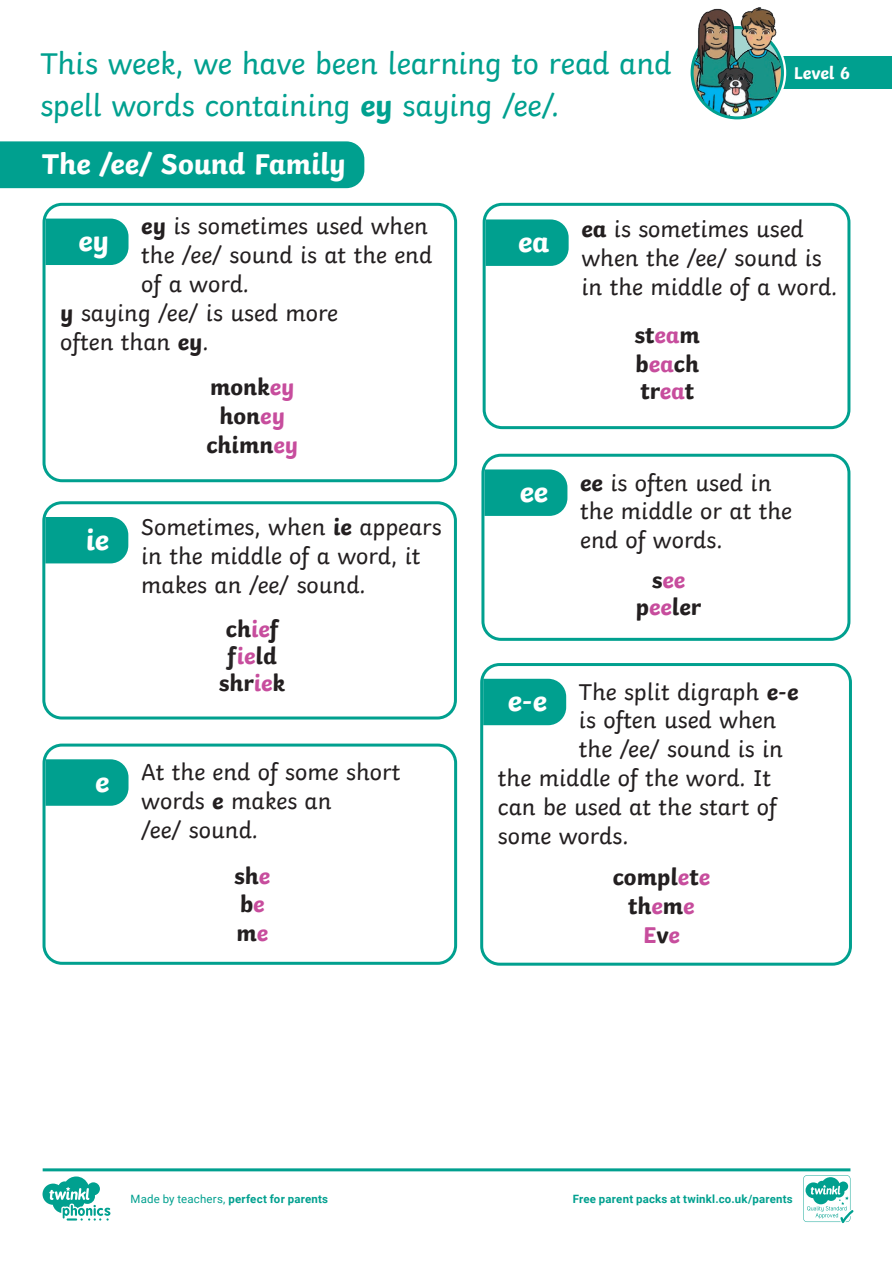
<style>
.page{position:relative;width:893px;height:1263px;background:#fff}
.page>*{position:absolute;margin:0;border:0;box-sizing:border-box;transform-origin:0 0}
.Heading_1{font:31.5px/42px "Twinkl";letter-spacing:-.01em;color:#00a08f}
.Heading_1-2{font:700 30px "Twinkl";letter-spacing:-.005em;color:#fff}
.t1{font:24px/28.8px "Twinkl";color:#231f20}
.t2{font:700 24px "Twinkl";color:#231f20}
.t3{font:700 24px "Twinkl";color:#c74d9d}
.t4{font:700 18px "Twinkl";color:#fff}
.t5{font:700 11.4px "Roboto";letter-spacing:.02em;color:#00a08f}
.s1{font-weight:700}
.s2{color:#c74d9d}
.s3{color:#282526}
.s4{color:#231f20}
.s5{font-weight:400}
</style>
<div class="page">
<div style="left:43px;top:203px;width:414px;height:279px;border:3px solid #00a08f;border-radius:18px"></div>
<div style="left:42px;top:501px;width:415px;height:218px;border:3px solid #00a08f;border-radius:18px"></div>
<div style="left:481px;top:454px;width:369px;height:187px;border:3px solid #00a08f;border-radius:18px"></div>
<div style="left:43px;top:743px;width:414px;height:222px;border:3px solid #00a08f;border-radius:18px"></div>
<div style="left:480px;top:663px;width:372px;height:303px;border:3px solid #00a08f;border-radius:18px"></div>
<div style="left:483px;top:203px;width:367px;height:226px;border:3px solid #00a08f;border-radius:18px"></div>
<div style="left:0;top:141px;width:364px;height:47px;background:#00a08f"></div>
<div style="left:46px;top:219px;width:83px;height:46px;background:#00a08f"></div>
<div style="left:45px;top:517px;width:83px;height:46px;background:#00a08f"></div>
<svg style="left:484px;top:469px;width:83px;height:47px;background:#0ba494"></svg>
<svg style="left:46px;top:759px;width:83px;height:47px;background:#0da594"></svg>
<div style="left:483px;top:679px;width:83px;height:46px;background:#00a08f"></div>
<svg style="left:486px;top:219px;width:83px;height:47px;background:#0da494"></svg>
<div style="left:768px;top:57px;width:124px;height:32px;background:#00a08f"></div>
<div style="left:688px;top:24px;width:98px;height:98px;border:8px solid #fff;border-radius:50%"></div>
<img style="left:692px;top:28px;width:90px;height:90px;border-radius:44px">
<div style="left:691px;top:26px;width:93px;height:93px;border:3px solid #00a08f;border-radius:50%"></div>
<img style="left:697px;top:8px;width:80px;height:78px">
<svg style="left:43px;top:1168px;width:810px;height:55px"></svg>
<p class="Heading_1" style="left:40px;top:40px;width:633px">This week, we have been learning to read and spell words containing <span class="s1">ey</span> saying /ee/.</p>
<p class="Heading_1-2" style="left:42px;top:139px;width:306px">The /ee/ Sound Family</p>
<p class="t1" style="left:581px;top:212px;width:258px"><span class="s1">ea</span> is sometimes used when the /ee/ sound is in the middle of a word.</p>
<p class="t2" style="left:635px;top:315px;width:67px">st<span class="s2">ea</span>m</p>
<p class="t2" style="left:636px;top:344px;width:65px">b<span class="s2">ea</span>ch</p>
<p class="t2" style="left:640px;top:371px;width:55px">tr<span class="s2">ea</span>t</p>
<p class="t4" style="left:794px;top:58px;width:58px">Level 6</p>
<p class="t1" style="left:141px;top:210px;width:292px"><span class="s1">ey</span> is sometimes used when the /ee/ sound is at the end of a word.</p>
<p class="t1" style="left:60px;top:296px;width:279px"><span class="s1">y</span> saying /ee/ is used more often than <span class="s1">ey</span>.</p>
<p class="t2" style="left:210px;top:368px;width:86px">monk<span class="s2">ey</span></p>
<p class="t2" style="left:220px;top:396px;width:67px">hon<span class="s2">ey</span></p>
<p class="t2" style="left:207px;top:425px;width:93px">chimn<span class="s2">ey</span></p>
<p class="Heading_1-2" style="left:78px;top:216px;width:32px">ey</p>
<p class="Heading_1-2" style="left:518px;top:217px;width:33px">ea</p>
<p class="Heading_1-2" style="left:86px;top:515px;width:25px">ie</p>
<p class="Heading_1-2" style="left:95px;top:757px;width:16px">e</p>
<p class="t1" style="left:141px;top:510px;width:302px">Sometimes, when <span class="s1">ie</span> appears in the middle of a word, it makes an /ee/ sound.</p>
<p class="t2" style="left:226px;top:609px;width:54px">ch<span class="s2">ie</span>f</p>
<p class="t3" style="left:227px;top:636px;width:51px"><span class="s3">f</span>ie<span class="s4">ld</span></p>
<p class="t2" style="left:219px;top:663px;width:68px">shr<span class="s2">ie</span>k</p>
<p class="t1" style="left:141px;top:755px;width:261px">At the end of some short words <span class="s1">e</span> makes an<br>/ee/ sound.</p>
<p class="t2" style="left:234px;top:856px;width:38px">sh<span class="s2">e</span></p>
<p class="t2" style="left:240px;top:884px;width:26px">b<span class="s2">e</span></p>
<p class="t2" style="left:236px;top:913px;width:33px">m<span class="s2">e</span></p>
<p class="Heading_1-2" style="left:520px;top:467px;width:30px">ee</p>
<p class="t1" style="left:580px;top:466px;width:213px"><span class="s1">ee</span> is often used in the middle or at the end of words.</p>
<p class="t3" style="left:652px;top:560px;width:35px"><span class="s4">s</span>ee</p>
<p class="t2" style="left:636px;top:587px;width:67px">p<span class="s2">ee</span>ler</p>
<p class="t1" style="left:579px;top:675px;width:221px">The split digraph <span class="s1">e-e</span></p>
<p class="t1" style="left:579px;top:704px;width:199px">is often used when</p>
<p class="t1" style="left:579px;top:733px;width:206px">the /ee/ sound is in</p>
<p class="t1" style="left:498px;top:761px;width:275px">the middle of the word. It</p>
<p class="t1" style="left:498px;top:790px;width:280px">can be used at the start of</p>
<p class="t1" style="left:498px;top:819px;width:132px">some words.</p>
<p class="t2" style="left:613px;top:857px;width:99px">compl<span class="s2">e</span>t<span class="s2">e</span></p>
<p class="t2" style="left:628px;top:886px;width:68px">th<span class="s2">e</span>m<span class="s2">e</span></p>
<p class="t3" style="left:643px;top:915px;width:38px">E<span class="s4">v</span>e</p>
<p class="Heading_1-2" style="left:508px;top:676px;width:41px">e-e</p>
<p class="t5" style="left:131px;top:1190px;width:199px"><span class="s5">Made by teachers,</span> perfect for parents</p>
<p class="t5" style="left:573px;top:1191px;width:222px">Free parent packs at twinkl.co.uk/parents</p>
</div>
